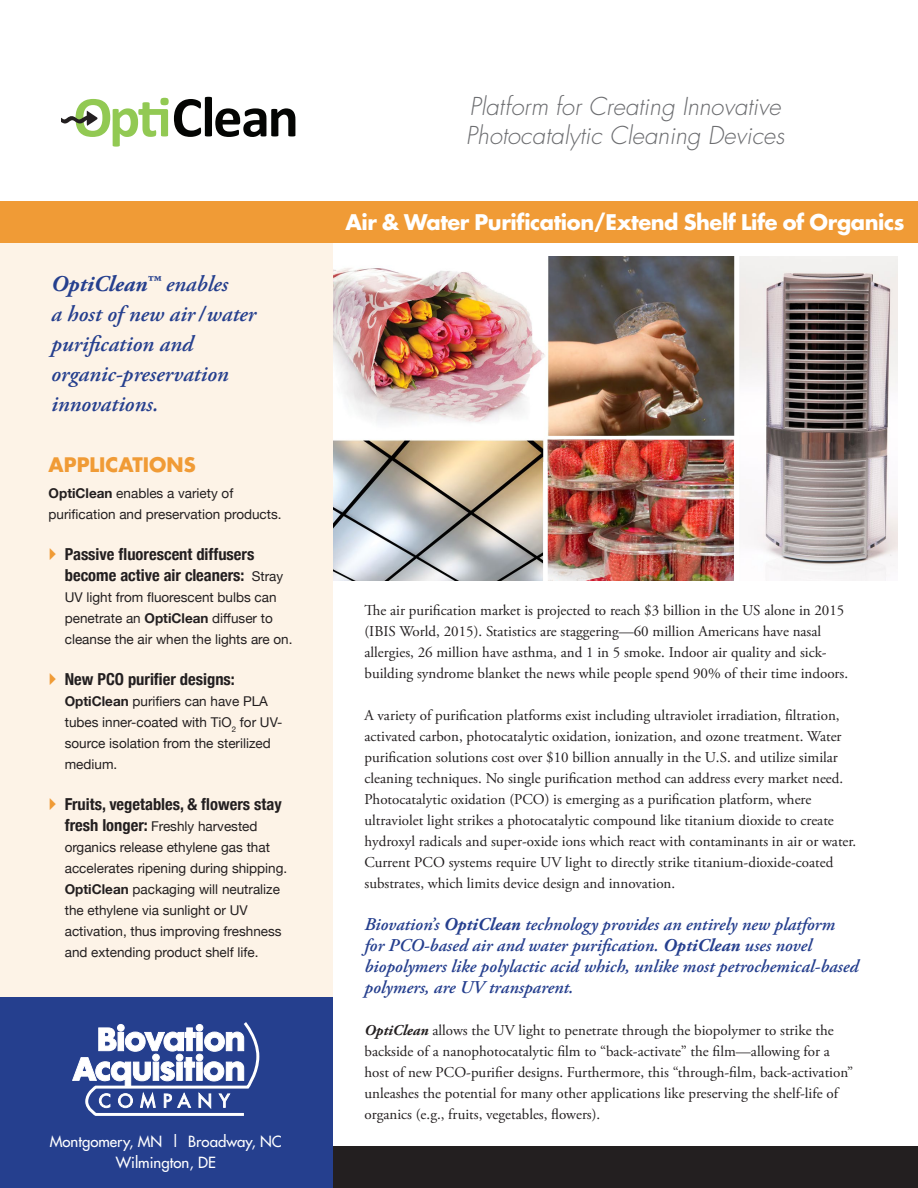
<style>
.page{position:relative;width:918px;height:1188px;background:#fff}
.page>*{position:absolute;margin:0;border:0;box-sizing:border-box;transform-origin:0 0}
.subtitle{font:italic 300 24px/28.8px "Futura";color:#6c6d70}
.body{font:italic 600 22.5px/30px "Adobe Garamond Pro";color:#253f8e}
.t1{font:700 21px "Futura";letter-spacing:-.02em;color:#fff}
.subhead{font:700 19.5px "Futura";color:#f09b36}
.Body_quote{font:italic 600 18px/21px "Adobe Garamond Pro";color:#253f8e}
.t2{font:700 condensed 16.5px/21px "Helvetica Neue";color:#231f20}
.body-2{font:15px/21px "Adobe Garamond Pro";color:#231f20}
.t3{font:15px/21px "Futura";color:#fff;text-align:center}
.Sidebar_bullets{font:13.5px/21px "Helvetica Neue";color:#231f20}
.s1{font-weight:700}
.s2{font-weight:400;font-stretch:normal;font-size:13.5px}
.s3{font-weight:700;font-stretch:condensed;font-size:16.5px}
.s4{font-weight:700;font-style:italic}
</style>
<div class="page">
<img style="left:332px;top:256px;width:566px;height:324px">
<div style="left:0;top:233px;width:332px;height:775px;background:#fdf3e7"></div>
<div style="left:0;top:1147px;width:918px;height:41px;background:#231f20"></div>
<div style="left:0;top:201px;width:918px;height:41px;background:#f09b36"></div>
<div style="left:0;top:997px;width:332px;height:191px;background:#253f8e"></div>
<svg style="left:62px;top:97px;width:233px;height:50px"></svg>
<svg style="left:72px;top:1022px;width:187px;height:94px"></svg>
<p class="body" style="left:51px;top:270px;width:206px"><span class="s1">OptiClean™</span> enables<br>a host of new air / water purification and organic-preservation innovations.</p>
<p class="subhead" style="left:49px;top:451px;width:149px">APPLICATIONS</p>
<p class="Sidebar_bullets" style="left:49px;top:483px;width:235px"><span class="s1">OptiClean</span> enables a variety of purification and preservation products.</p>
<p class="t2" style="left:65px;top:542px;width:220px">Passive fluorescent diffusers become active air cleaners: <span class="s2">Stray</span></p>
<p class="Sidebar_bullets" style="left:65px;top:587px;width:229px">UV light from fluorescent bulbs can penetrate an <span class="s1">OptiClean</span> diffuser to cleanse the air when the lights are on.</p>
<p class="t2" style="left:65px;top:668px;width:172px">New PCO purifier designs:</p>
<p class="Sidebar_bullets" style="left:65px;top:692px;width:219px"><span class="s1">OptiClean</span> purifiers can have PLA tubes inner-coated with TiO<sub>2</sub> for UV&shy;source isolation from the sterilized medium.</p>
<p class="t2" style="left:65px;top:793px;width:218px">Fruits, vegetables, &amp; flowers stay</p>
<p class="Sidebar_bullets" style="left:65px;top:817px;width:224px"><span class="s3">fresh longer:</span> Freshly harvested organics release ethylene gas that accelerates ripening during shipping.<br><span class="s1">OptiClean</span> packaging will neutralize the ethylene via sunlight or UV activation, thus improving freshness and extending product shelf life.</p>
<p class="t3" style="left:50px;top:1131px;width:234px">Montgomery, MN | Broadway, NC<br>Wilmington, DE</p>
<p class="subtitle" style="left:466px;top:92px;width:320px">Platform for Creating Innovative<br>Photocatalytic Cleaning Devices</p>
<p class="t1" style="left:346px;top:207px;width:561px">Air &amp; Water Purification/Extend Shelf Life of Organics</p>
<p class="body-2" style="left:364px;top:600px;width:485px">The air purification market is projected to reach $3 billion in the US alone in 2015 (IBIS World, 2015). Statistics are staggering—60 million Americans have nasal allergies, 26 million have asthma, and 1 in 5 smoke. Indoor air quality and sick&shy;building syndrome blanket the news while people spend 90% of their time indoors.</p>
<p class="body-2" style="left:364px;top:705px;width:493px">A variety of purification platforms exist including ultraviolet irradiation, filtration, activated carbon, photocatalytic oxidation, ionization, and ozone treatment. Water purification solutions cost over $10 billion annually in the U.S. and utilize similar cleaning techniques. No single purification method can address every market need.<br>Photocatalytic oxidation (PCO) is emerging as a purification platform, where ultraviolet light strikes a photocatalytic compound like titanium dioxide to create hydroxyl radicals and super-oxide ions which react with contaminants in air or water.<br>Current PCO systems require UV light to directly strike titanium-dioxide-coated substrates, which limits device design and innovation.</p>
<p class="Body_quote" style="left:364px;top:915px;width:495px">Biovation’s <span class="s1">OptiClean</span> technology provides an entirely new platform for PCO-based air and water purification. <span class="s1">OptiClean</span> uses novel biopolymers like polylactic acid which, unlike most petrochemical-based polymers, are UV transparent.</p>
<p class="body-2" style="left:364px;top:1020px;width:490px"><span class="s4">OptiClean</span> allows the UV light to penetrate through the biopolymer to strike the backside of a nanophotocatalytic film to “back-activate” the film—allowing for a host of new PCO-purifier designs. Furthermore, this “through-film, back-activation” unleashes the potential for many other applications like preserving the shelf-life of organics (e.g., fruits, vegetables, flowers).</p>
</div>
